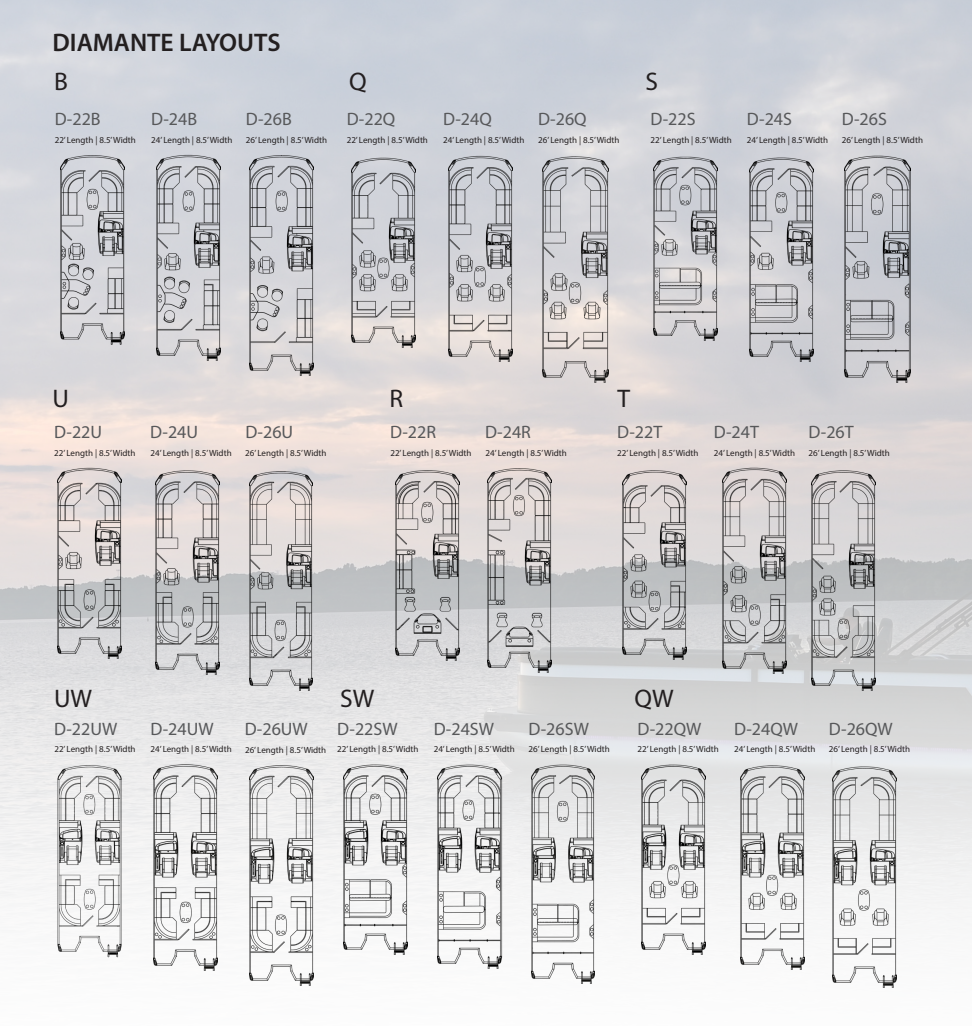
<style>
.page{position:relative;width:972px;height:1026px;background:#fff}
.page>*{position:absolute;margin:0;border:0;box-sizing:border-box;transform-origin:0 0}
.t1{font:600 25.5px "Myriad Pro";color:#231f20}
.t2{font:25.5px "Myriad Pro";color:#231f20}
.t3{font:18px "Myriad Pro";color:#57585a}
.t4{font:9px "Myriad Pro";color:#231f20}
</style>
<div class="page">
<img style="left:0;top:0;width:972px;height:376px">
<img style="left:0;top:376px;width:972px;height:612px">
<img style="left:543px;top:154px;width:65px;height:229px">
<img style="left:448px;top:154px;width:64px;height:207px">
<img style="left:352px;top:156px;width:64px;height:191px">
<img style="left:250px;top:155px;width:64px;height:220px">
<img style="left:156px;top:154px;width:64px;height:206px">
<img style="left:61px;top:155px;width:64px;height:190px">
<img style="left:844px;top:155px;width:66px;height:228px">
<img style="left:750px;top:156px;width:64px;height:206px">
<img style="left:654px;top:156px;width:63px;height:185px">
<img style="left:249px;top:470px;width:64px;height:221px">
<img style="left:156px;top:468px;width:63px;height:206px">
<img style="left:57px;top:467px;width:64px;height:191px">
<img style="left:812px;top:468px;width:64px;height:222px">
<img style="left:722px;top:468px;width:64px;height:205px">
<img style="left:622px;top:469px;width:64px;height:191px">
<img style="left:487px;top:466px;width:64px;height:207px">
<img style="left:396px;top:470px;width:63px;height:190px">
<img style="left:249px;top:764px;width:64px;height:221px">
<img style="left:153px;top:762px;width:64px;height:208px">
<img style="left:642px;top:764px;width:64px;height:191px">
<img style="left:531px;top:763px;width:64px;height:221px">
<img style="left:438px;top:763px;width:65px;height:205px">
<img style="left:344px;top:763px;width:64px;height:192px">
<img style="left:832px;top:766px;width:64px;height:221px">
<img style="left:54px;top:762px;width:72px;height:200px">
<img style="left:741px;top:765px;width:63px;height:205px">
<p class="t1" style="left:53px;top:27px;width:230px">DIAMANTE LAYOUTS</p>
<p class="t2" style="left:54px;top:66px;width:15px">B</p>
<p class="t3" style="left:55px;top:108px;width:47px">D-22B</p>
<p class="t4" style="left:55px;top:134px;width:83px">22’ Length | 8.5’ Width</p>
<p class="t2" style="left:349px;top:66px;width:19px">Q</p>
<p class="t3" style="left:347px;top:108px;width:50px">D-22Q</p>
<p class="t3" style="left:443px;top:108px;width:50px">D-24Q</p>
<p class="t3" style="left:538px;top:108px;width:50px">D-26Q</p>
<p class="t2" style="left:645px;top:66px;width:14px">S</p>
<p class="t3" style="left:650px;top:108px;width:47px">D-22S</p>
<p class="t4" style="left:650px;top:134px;width:83px">22’ Length | 8.5’ Width</p>
<p class="t3" style="left:747px;top:108px;width:47px">D-24S</p>
<p class="t3" style="left:842px;top:108px;width:47px">D-26S</p>
<p class="t3" style="left:151px;top:108px;width:47px">D-24B</p>
<p class="t3" style="left:246px;top:108px;width:47px">D-26B</p>
<p class="t4" style="left:151px;top:134px;width:83px">24’ Length | 8.5’ Width</p>
<p class="t4" style="left:246px;top:134px;width:83px">26’ Length | 8.5’ Width</p>
<p class="t4" style="left:347px;top:134px;width:83px">22’ Length | 8.5’ Width</p>
<p class="t4" style="left:747px;top:134px;width:83px">24’ Length | 8.5’ Width</p>
<p class="t4" style="left:443px;top:134px;width:83px">24’ Length | 8.5’ Width</p>
<p class="t4" style="left:538px;top:134px;width:83px">26’ Length | 8.5’ Width</p>
<p class="t4" style="left:842px;top:134px;width:83px">26’ Length | 8.5’ Width</p>
<p class="t2" style="left:390px;top:383px;width:15px">R</p>
<p class="t3" style="left:390px;top:421px;width:47px">D-22R</p>
<p class="t3" style="left:485px;top:421px;width:47px">D-24R</p>
<p class="t4" style="left:486px;top:447px;width:83px">24’ Length | 8.5’ Width</p>
<p class="t4" style="left:714px;top:447px;width:83px">24’ Length | 8.5’ Width</p>
<p class="t2" style="left:53px;top:383px;width:18px">U</p>
<p class="t2" style="left:617px;top:383px;width:14px">T</p>
<p class="t3" style="left:54px;top:421px;width:49px">D-22U</p>
<p class="t3" style="left:150px;top:421px;width:49px">D-24U</p>
<p class="t4" style="left:54px;top:447px;width:83px">22’ Length | 8.5’ Width</p>
<p class="t4" style="left:390px;top:447px;width:83px">22’ Length | 8.5’ Width</p>
<p class="t3" style="left:245px;top:421px;width:49px">D-26U</p>
<p class="t3" style="left:617px;top:421px;width:47px">D-22T</p>
<p class="t3" style="left:714px;top:421px;width:47px">D-24T</p>
<p class="t4" style="left:150px;top:447px;width:83px">24’ Length | 8.5’ Width</p>
<p class="t4" style="left:245px;top:447px;width:83px">26’ Length | 8.5’ Width</p>
<p class="t4" style="left:617px;top:447px;width:83px">22’ Length | 8.5’ Width</p>
<p class="t3" style="left:809px;top:421px;width:47px">D-26T</p>
<p class="t4" style="left:809px;top:447px;width:83px">26’ Length | 8.5’ Width</p>
<p class="t2" style="left:340px;top:682px;width:36px">SW</p>
<p class="t3" style="left:337px;top:717px;width:62px">D-22SW</p>
<p class="t3" style="left:434px;top:717px;width:62px">D-24SW</p>
<p class="t3" style="left:529px;top:717px;width:62px">D-26SW</p>
<p class="t2" style="left:634px;top:682px;width:41px">QW</p>
<p class="t3" style="left:638px;top:718px;width:65px">D-22QW</p>
<p class="t4" style="left:638px;top:744px;width:83px">22’ Length | 8.5’ Width</p>
<p class="t2" style="left:54px;top:682px;width:40px">UW</p>
<p class="t3" style="left:150px;top:717px;width:65px">D-24UW</p>
<p class="t3" style="left:245px;top:717px;width:65px">D-26UW</p>
<p class="t3" style="left:734px;top:717px;width:65px">D-24QW</p>
<p class="t3" style="left:829px;top:717px;width:65px">D-26QW</p>
<p class="t4" style="left:150px;top:744px;width:83px">24’ Length | 8.5’ Width</p>
<p class="t3" style="left:54px;top:717px;width:65px">D-22UW</p>
<p class="t4" style="left:54px;top:744px;width:83px">22’ Length | 8.5’ Width</p>
<p class="t4" style="left:829px;top:744px;width:83px">26’ Length | 8.5’ Width</p>
<p class="t4" style="left:245px;top:744px;width:83px">26’ Length | 8.5’ Width</p>
<p class="t4" style="left:337px;top:744px;width:83px">22’ Length | 8.5’ Width</p>
<p class="t4" style="left:434px;top:744px;width:83px">24’ Length | 8.5’ Width</p>
<p class="t4" style="left:529px;top:744px;width:83px">26’ Length | 8.5’ Width</p>
<p class="t4" style="left:734px;top:744px;width:83px">24’ Length | 8.5’ Width</p>
</div>
